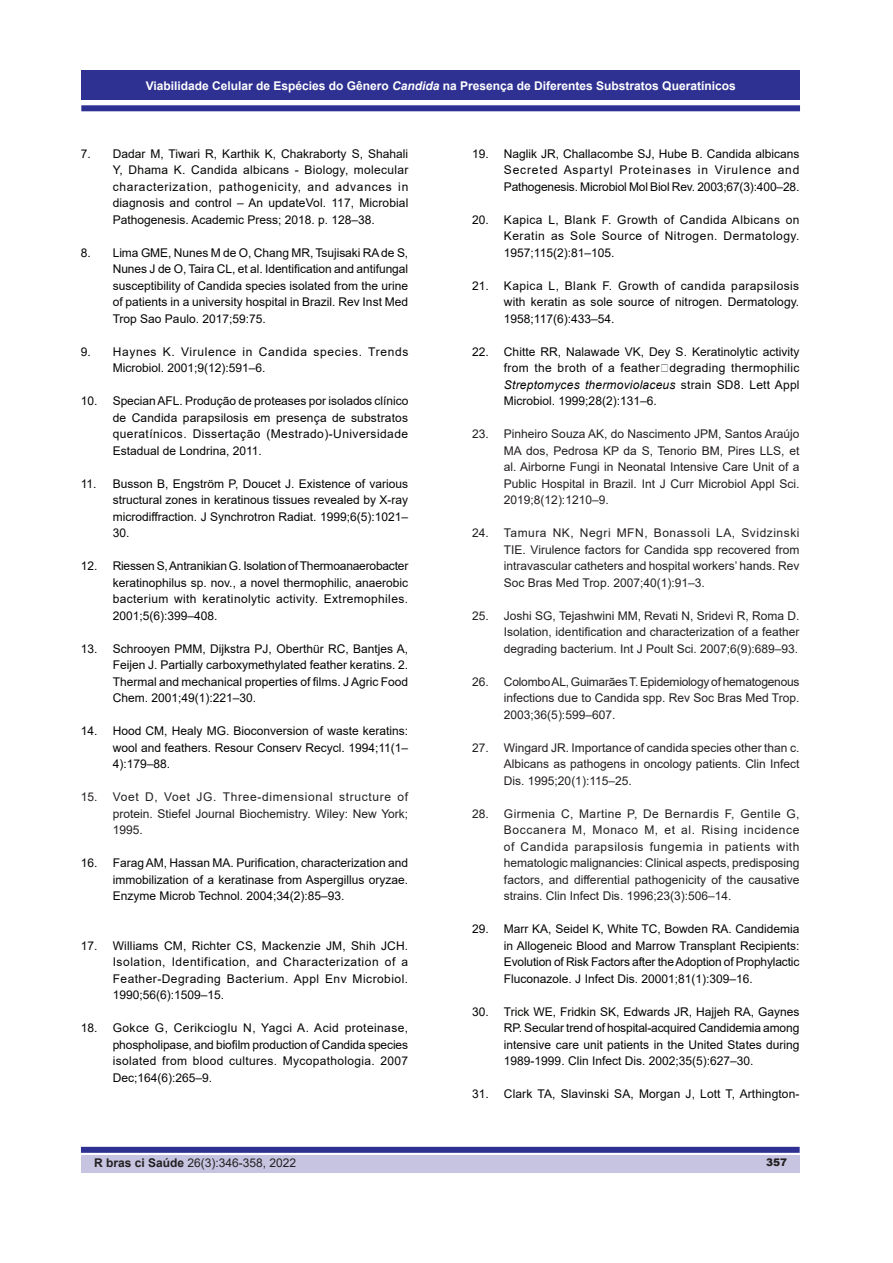
<style>
.page{position:relative;width:893px;height:1263px;background:#fff}
.page>*{position:absolute;margin:0;border:0;box-sizing:border-box;transform-origin:0 0}
.t1{font:12px/16.5px "Arial";color:#040503;text-align:justify}
.t2{font:12px/16.5px "Arial";color:#231f20;text-align:justify}
.t3{font:700 12px "Arial";color:#fff}
.t4{font:12px/16.5px "Arial";letter-spacing:.055em;color:#040503}
.t5{font:900 10.5px "Arial";color:#231f20}
.s1{font-style:italic}
.s2{font-weight:700}
</style>
<div class="page">
<div style="left:81px;top:1155px;width:719px;height:17px;background:#c6c4e1"></div>
<div style="left:81px;top:70px;width:719px;height:30px;background:#2e3092"></div>
<div style="left:81px;top:105px;width:719px;height:6px;background:#2e3092"></div>
<div style="left:81px;top:1147px;width:719px;height:6px;background:#2e3092"></div>
<p class="t3" style="left:146px;top:78px;width:591px">Viabilidade Celular de Espécies do Gênero <span class="s1">Candida</span> na Presença de Diferentes Substratos Queratínicos</p>
<p class="t1" style="left:113px;top:145px;width:297px;text-indent:-32px">7. Dadar M, Tiwari R, Karthik K, Chakraborty S, Shahali Y, Dhama K. Candida albicans - Biology, molecular characterization, pathogenicity, and advances in diagnosis and control – An updateVol. 117, Microbial Pathogenesis. Academic Press; 2018. p. 128–38.</p>
<p class="t1" style="left:113px;top:244px;width:297px;text-indent:-32px">8. Lima GME, Nunes M de O, Chang MR, Tsujisaki RA de S, Nunes J de O, Taira CL, et al. Identification and antifungal susceptibility of Candida species isolated from the urine of patients in a university hospital in Brazil. Rev Inst Med Trop Sao Paulo. 2017;59:75.</p>
<p class="t4" style="left:113px;top:343px;width:297px;text-indent:-32px">9. Haynes K. Virulence in Candida species. Trends<br>Microbiol. 2001;9(12):591–6.</p>
<p class="t1" style="left:113px;top:392px;width:297px;text-indent:-32px">10. Specian AFL. Produção de proteases por isolados clínico de Candida parapsilosis em presença de substratos queratínicos. Dissertação (Mestrado)-Universidade Estadual de Londrina, 2011.</p>
<p class="t1" style="left:113px;top:475px;width:297px;text-indent:-32px">11. Busson B, Engström P, Doucet J. Existence of various structural zones in keratinous tissues revealed by X-ray microdiffraction. J Synchrotron Radiat. 1999;6(5):1021– 30.</p>
<p class="t1" style="left:113px;top:557px;width:297px;text-indent:-32px">12. Riessen S, Antranikian G. Isolation of Thermoanaerobacter keratinophilus sp. nov., a novel thermophilic, anaerobic bacterium with keratinolytic activity. Extremophiles.<br>2001;5(6):399–408.</p>
<p class="t1" style="left:113px;top:640px;width:297px;text-indent:-32px">13. Schrooyen PMM, Dijkstra PJ, Oberthür RC, Bantjes A, Feijen J. Partially carboxymethylated feather keratins. 2.<br>Thermal and mechanical properties of films. J Agric Food Chem. 2001;49(1):221–30.</p>
<p class="t1" style="left:113px;top:722px;width:297px;text-indent:-32px">14. Hood CM, Healy MG. Bioconversion of waste keratins: wool and feathers. Resour Conserv Recycl. 1994;11(1– 4):179–88.</p>
<p class="t2" style="left:113px;top:788px;width:297px;text-indent:-32px">15. Voet D, Voet JG. Three-dimensional structure of protein. Stiefel Journal Biochemistry. Wiley: New York; 1995.</p>
<p class="t1" style="left:113px;top:854px;width:297px;text-indent:-32px">16. Farag AM, Hassan MA. Purification, characterization and immobilization of a keratinase from Aspergillus oryzae.<br>Enzyme Microb Technol. 2004;34(2):85–93.</p>
<p class="t1" style="left:113px;top:937px;width:297px;text-indent:-32px">17. Williams CM, Richter CS, Mackenzie JM, Shih JCH.<br>Isolation, Identification, and Characterization of a Feather-Degrading Bacterium. Appl Env Microbiol.<br>1990;56(6):1509–15.</p>
<p class="t1" style="left:113px;top:1019px;width:297px;text-indent:-32px">18. Gokce G, Cerikcioglu N, Yagci A. Acid proteinase, phospholipase, and biofilm production of Candida species isolated from blood cultures. Mycopathologia. 2007<br>Dec;164(6):265–9.</p>
<p class="t1" style="left:504px;top:145px;width:297px;text-indent:-32px">19. Naglik JR, Challacombe SJ, Hube B. Candida albicans Secreted Aspartyl Proteinases in Virulence and Pathogenesis. Microbiol Mol Biol Rev. 2003;67(3):400–28.</p>
<p class="t1" style="left:504px;top:211px;width:297px;text-indent:-32px">20. Kapica L, Blank F. Growth of Candida Albicans on Keratin as Sole Source of Nitrogen. Dermatology.<br>1957;115(2):81–105.</p>
<p class="t1" style="left:504px;top:277px;width:297px;text-indent:-32px">21. Kapica L, Blank F. Growth of candida parapsilosis with keratin as sole source of nitrogen. Dermatology.<br>1958;117(6):433–54.</p>
<p class="t1" style="left:504px;top:343px;width:297px;text-indent:-32px">22. Chitte RR, Nalawade VK, Dey S. Keratinolytic activity from the broth of a feather‐degrading thermophilic <span class="s1">Streptomyces thermoviolaceus</span> strain SD8. Lett Appl Microbiol. 1999;28(2):131–6.</p>
<p class="t2" style="left:504px;top:425px;width:297px;text-indent:-32px">23. Pinheiro Souza AK, do Nascimento JPM, Santos Araújo MA dos, Pedrosa KP da S, Tenorio BM, Pires LLS, et al. Airborne Fungi in Neonatal Intensive Care Unit of a Public Hospital in Brazil. Int J Curr Microbiol Appl Sci.<br>2019;8(12):1210–9.</p>
<p class="t2" style="left:504px;top:524px;width:297px;text-indent:-32px">24. Tamura NK, Negri MFN, Bonassoli LA, Svidzinski TIE. Virulence factors for Candida spp recovered from intravascular catheters and hospital workers’ hands. Rev Soc Bras Med Trop. 2007;40(1):91–3.</p>
<p class="t2" style="left:504px;top:607px;width:297px;text-indent:-32px">25. Joshi SG, Tejashwini MM, Revati N, Sridevi R, Roma D.<br>Isolation, identification and characterization of a feather degrading bacterium. Int J Poult Sci. 2007;6(9):689–93.</p>
<p class="t2" style="left:504px;top:673px;width:297px;text-indent:-32px">26. Colombo AL, Guimarães T. Epidemiology of hematogenous infections due to Candida spp. Rev Soc Bras Med Trop.<br>2003;36(5):599–607.</p>
<p class="t2" style="left:504px;top:739px;width:297px;text-indent:-32px">27. Wingard JR. Importance of candida species other than c.<br>Albicans as pathogens in oncology patients. Clin Infect Dis. 1995;20(1):115–25.</p>
<p class="t2" style="left:504px;top:805px;width:297px;text-indent:-32px">28. Girmenia C, Martine P, De Bernardis F, Gentile G, Boccanera M, Monaco M, et al. Rising incidence of Candida parapsilosis fungemia in patients with hematologic malignancies: Clinical aspects, predisposing factors, and differential pathogenicity of the causative strains. Clin Infect Dis. 1996;23(3):506–14.</p>
<p class="t1" style="left:504px;top:920px;width:297px;text-indent:-32px">29. Marr KA, Seidel K, White TC, Bowden RA. Candidemia in Allogeneic Blood and Marrow Transplant Recipients:<br>Evolution of Risk Factors after the Adoption of Prophylactic Fluconazole. J Infect Dis. 20001;81(1):309–16.</p>
<p class="t1" style="left:504px;top:1003px;width:297px;text-indent:-32px">30. Trick WE, Fridkin SK, Edwards JR, Hajjeh RA, Gaynes RP. Secular trend of hospital-acquired Candidemia among intensive care unit patients in the United States during 1989-1999. Clin Infect Dis. 2002;35(5):627–30.</p>
<p class="t1" style="left:472px;top:1085px;width:329px">31. Clark TA, Slavinski SA, Morgan J, Lott T, Arthington-</p>
<p class="t2" style="left:94px;top:1154px;width:204px"><span class="s2">R bras ci Saúde</span> 26(3):346-358, 2022</p>
<p class="t5" style="left:766px;top:1154px;width:23px">357</p>
</div>
